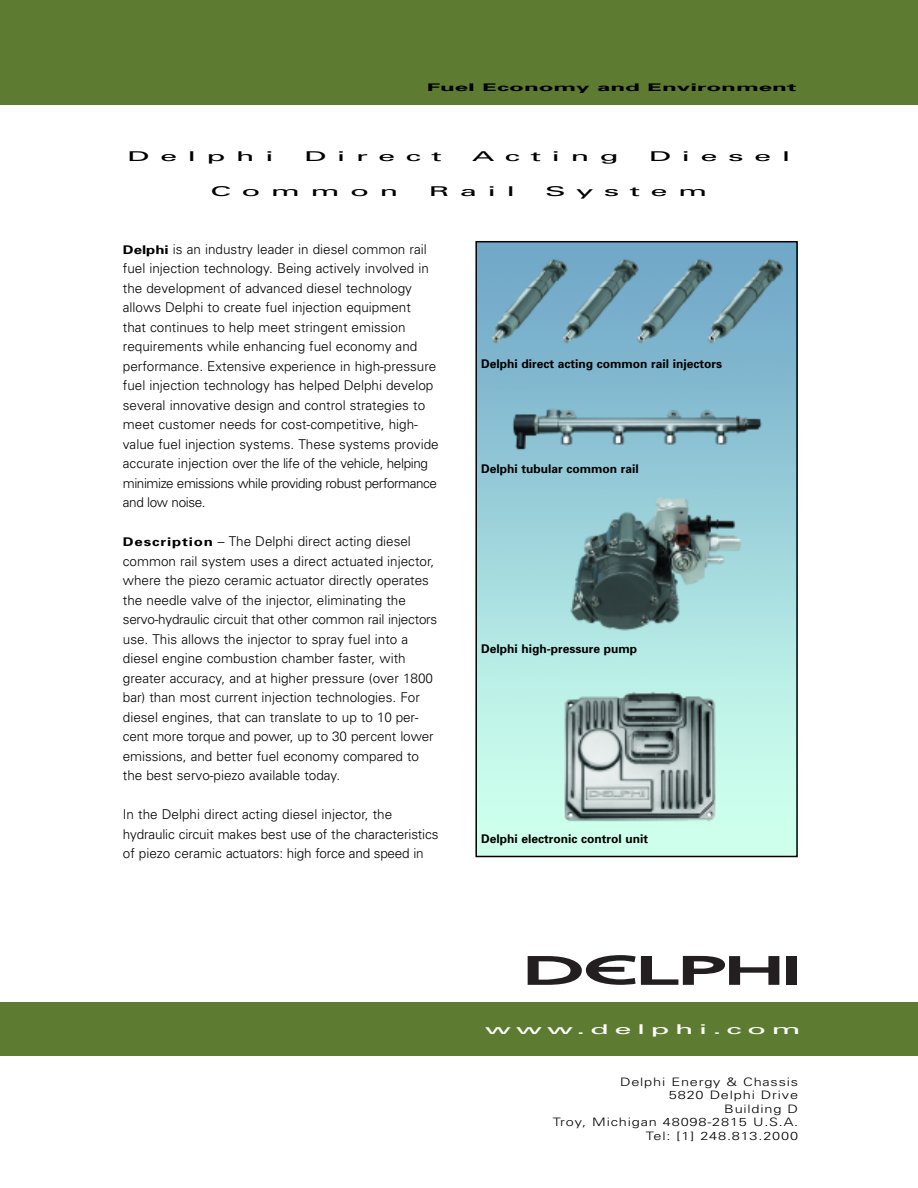
<style>
.page{position:relative;width:918px;height:1188px;background:#fff}
.page>*{position:absolute;margin:0;border:0;box-sizing:border-box;transform-origin:0 0}
.t1{font:300 13.5px/19.5px "Univers";color:#000}
.t2{font:13.5px "Univers";letter-spacing:.335em;color:#000;scale:2.3 1}
.t3{font:13.5px "Univers";letter-spacing:.165em;color:#fff;scale:2.3 1}
.t4{font:700 12px "Univers";color:#000}
.t5{font:300 11.7px/13.5px "Univers";letter-spacing:.055em;color:#000;text-align:right;scale:1.25 1}
.t6{font:700 10.5px "Univers";color:#000;scale:2.3 1}
.s1{font-weight:700;font-size:12px}
</style>
<div class="page">
<div style="left:0;top:0;width:918px;height:105px;background:#5d7b31"></div>
<div style="left:0;top:1002px;width:918px;height:54px;background:#5d7b31"></div>
<div style="left:786px;top:956px;width:11px;height:29px;background:#231f20"></div>
<svg style="left:528px;top:955px;width:251px;height:30px"></svg>
<img style="left:478px;top:244px;width:317px;height:610px">
<div style="left:475px;top:241px;width:323px;height:616px;border:2px solid #000"></div>
<p class="t6" style="left:427px;top:84px;width:162px">Fuel Economy and Environment</p>
<p class="t2" style="left:127px;top:152px;width:65px">Delphi</p>
<p class="t2" style="left:304px;top:152px;width:61px">Direct</p>
<p class="t2" style="left:472px;top:152px;width:65px">Acting</p>
<p class="t2" style="left:649px;top:152px;width:63px">Diesel</p>
<p class="t2" style="left:211px;top:186px;width:83px">Common</p>
<p class="t2" style="left:429px;top:186px;width:39px">Rail</p>
<p class="t2" style="left:545px;top:186px;width:72px">System</p>
<p class="t1" style="left:123px;top:240px;width:317px"><span class="s1">Delphi</span> is an industry leader in diesel common rail fuel injection technology. Being actively involved in the development of advanced diesel technology allows Delphi to create fuel injection equipment<br>that continues to help meet stringent emission requirements while enhancing fuel economy and performance. Extensive experience in high-pressure fuel injection technology has helped Delphi develop several innovative design and control strategies to meet customer needs for cost-competitive, high&shy;value fuel injection systems. These systems provide accurate injection over the life of the vehicle, helping minimize emissions while providing robust performance and low noise.</p>
<p class="t1" style="left:123px;top:533px;width:316px"><span class="s1">Description</span> – The Delphi direct acting diesel common rail system uses a direct actuated injector, where the piezo ceramic actuator directly operates the needle valve of the injector, eliminating the servo-hydraulic circuit that other common rail injectors use. This allows the injector to spray fuel into a diesel engine combustion chamber faster, with greater accuracy, and at higher pressure (over 1800 bar) than most current injection technologies. For diesel engines, that can translate to up to 10 per&shy;cent more torque and power, up to 30 percent lower emissions, and better fuel economy compared to the best servo-piezo available today.</p>
<p class="t1" style="left:123px;top:806px;width:317px">In the Delphi direct acting diesel injector, the hydraulic circuit makes best use of the characteristics of piezo ceramic actuators: high force and speed in</p>
<p class="t4" style="left:481px;top:359px;width:243px">Delphi direct acting common rail injectors</p>
<p class="t4" style="left:481px;top:465px;width:159px">Delphi tubular common rail</p>
<p class="t4" style="left:481px;top:644px;width:157px">Delphi high-pressure pump</p>
<p class="t4" style="left:481px;top:835px;width:169px">Delphi electronic control unit</p>
<p class="t3" style="left:485px;top:1024px;width:139px">www.delphi.com</p>
<p class="t5" style="left:553px;top:1076px;width:198px">Delphi Energy &amp; Chassis<br>5820 Delphi Drive<br>Building D<br>Troy, Michigan 48098-2815 U.S.A.<br>Tel: [1] 248.813.2000</p>
</div>
